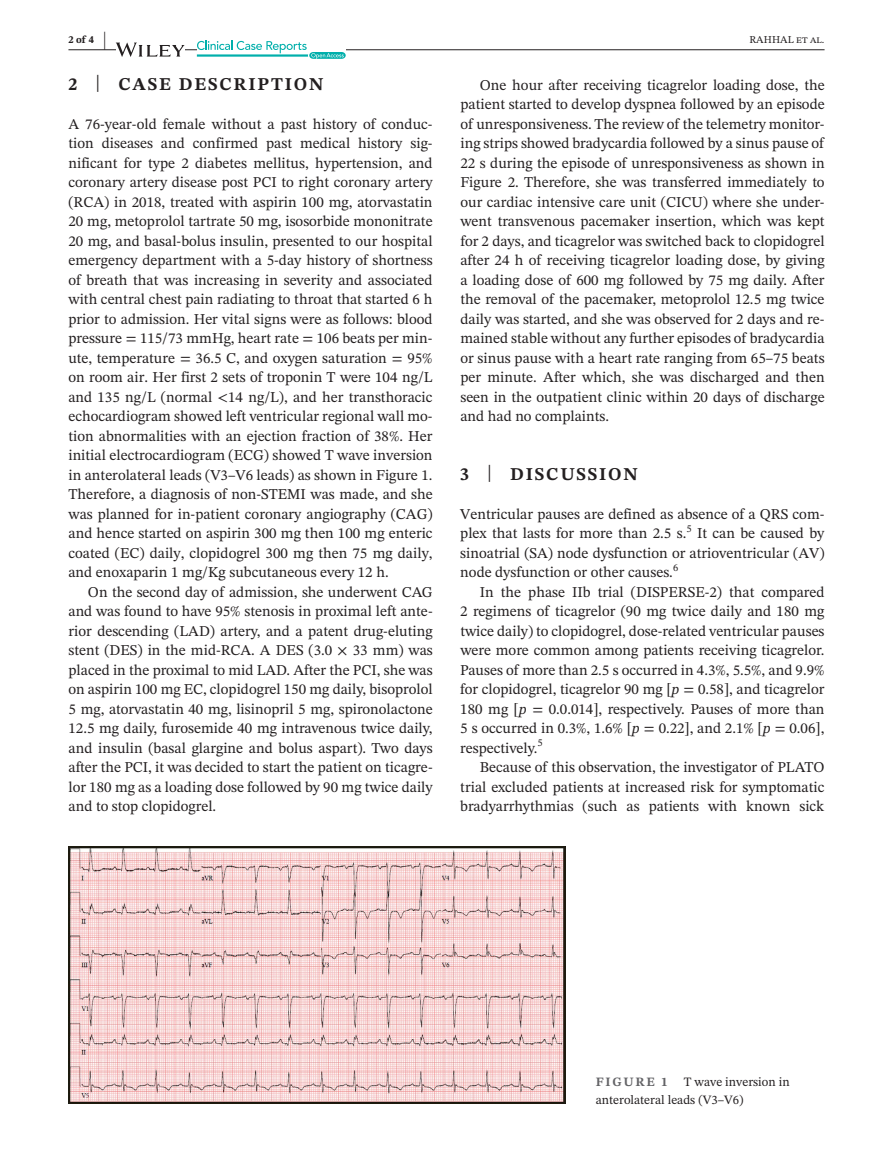
<style>
.page{position:relative;width:893px;height:1174px;background:#fff}
.page>*{position:absolute;margin:0;border:0;box-sizing:border-box;transform-origin:0 0}
.t1{font:700 18px "STIX Two Text";letter-spacing:.1em;color:#231f20}
.t2{font:15px/19.5px "STIX Two Text";color:#231f20;text-align:justify}
.t3{font:12.75px/18px "STIX Two Text";color:#231f20}
.t4{font:700 12.75px "STIX Two Text";letter-spacing:.14em;color:#636366}
.t5{font:10.5px "STIX Two Text";color:#231f20}
.t6{font:700 10.5px "STIX Two Text";color:#231f20}
.s1{font-size:21px}
.s2{font-weight:400;font-size:23.7px}
.s3{font-style:italic}
</style>
<div class="page">
<hr style="left:68px;top:49px;width:756px;height:1px;background:#231f20">
<svg style="left:116px;top:43px;width:69px;height:14px"></svg>
<svg style="left:197px;top:41px;width:149px;height:18px"></svg>
<img style="left:68px;top:846px;width:498px;height:258px">
<p class="t6" style="left:68px;top:32px;width:39px">2 of 4 <span class="s1">|</span></p>
<p class="t5" style="left:749px;top:32px;width:77px">RAHHAL et al.</p>
<p class="t1" style="left:68px;top:71px;width:256px">2 <span class="s2">|</span> CASE DESCRIPTION</p>
<p class="t2" style="left:68px;top:114px;width:366px">A 76-year-old female without a past history of conduc&shy;tion diseases and confirmed past medical history sig&shy;nificant for type 2 diabetes mellitus, hypertension, and coronary artery disease post PCI to right coronary artery (RCA) in 2018, treated with aspirin 100 mg, atorvastatin 20 mg, metoprolol tartrate 50 mg, isosorbide mononitrate 20 mg, and basal-bolus insulin, presented to our hospital emergency department with a 5-day history of shortness of breath that was increasing in severity and associated with central chest pain radiating to throat that started 6 h prior to admission. Her vital signs were as follows: blood pressure = 115/73 mmHg, heart rate = 106 beats per min&shy;ute, temperature = 36.5 C, and oxygen saturation = 95% on room air. Her first 2 sets of troponin T were 104 ng/L and 135 ng/L (normal &lt;14 ng/L), and her transthoracic echocardiogram showed left ventricular regional wall mo&shy;tion abnormalities with an ejection fraction of 38%. Her initial electrocardiogram (ECG) showed T wave inversion in anterolateral leads (V3–V6 leads) as shown in Figure 1.<br>Therefore, a diagnosis of non-STEMI was made, and she was planned for in-patient coronary angiography (CAG) and hence started on aspirin 300 mg then 100 mg enteric coated (EC) daily, clopidogrel 300 mg then 75 mg daily, and enoxaparin 1 mg/Kg subcutaneous every 12 h.</p>
<p class="t2" style="left:68px;top:582px;width:366px;text-indent:19px">On the second day of admission, she underwent CAG and was found to have 95% stenosis in proximal left ante&shy;rior descending (LAD) artery, and a patent drug-eluting stent (DES) in the mid-RCA. A DES (3.0 × 33 mm) was placed in the proximal to mid LAD. After the PCI, she was on aspirin 100 mg EC, clopidogrel 150 mg daily, bisoprolol 5 mg, atorvastatin 40 mg, lisinopril 5 mg, spironolactone 12.5 mg daily, furosemide 40 mg intravenous twice daily, and insulin (basal glargine and bolus aspart). Two days after the PCI, it was decided to start the patient on ticagre&shy;lor 180 mg as a loading dose followed by 90 mg twice daily and to stop clopidogrel.</p>
<p class="t2" style="left:460px;top:75px;width:366px;text-indent:20px">One hour after receiving ticagrelor loading dose, the patient started to develop dyspnea followed by an episode of unresponsiveness. The review of the telemetry monitor&shy;ing strips showed bradycardia followed by a sinus pause of 22 s during the episode of unresponsiveness as shown in Figure 2. Therefore, she was transferred immediately to our cardiac intensive care unit (CICU) where she under&shy;went transvenous pacemaker insertion, which was kept for 2 days, and ticagrelor was switched back to clopidogrel after 24 h of receiving ticagrelor loading dose, by giving a loading dose of 600 mg followed by 75 mg daily. After the removal of the pacemaker, metoprolol 12.5 mg twice daily was started, and she was observed for 2 days and re&shy;mained stable without any further episodes of bradycardia or sinus pause with a heart rate ranging from 65–75 beats per minute. After which, she was discharged and then seen in the outpatient clinic within 20 days of discharge and had no complaints.</p>
<p class="t1" style="left:460px;top:461px;width:179px">3 <span class="s2">|</span> DISCUSSION</p>
<p class="t2" style="left:460px;top:504px;width:366px">Ventricular pauses are defined as absence of a QRS com&shy;plex that lasts for more than 2.5 s.</p>
<p class="t5" style="left:687px;top:520px;width:7px">5</p>
<p class="t2" style="left:460px;top:523px;width:366px;text-indent:237px">It can be caused by sinoatrial (SA) node dysfunction or atrioventricular (AV) node dysfunction or other causes.</p>
<p class="t5" style="left:673px;top:559px;width:7px">6</p>
<p class="t2" style="left:460px;top:582px;width:366px;text-indent:20px">In the phase IIb trial (DISPERSE-2) that compared 2 regimens of ticagrelor (90 mg twice daily and 180 mg twice daily) to clopidogrel, dose-related ventricular pauses were more common among patients receiving ticagrelor.<br>Pauses of more than 2.5 s occurred in 4.3%, 5.5%, and 9.9% for clopidogrel, ticagrelor 90 mg [<span class="s3">p</span> = 0.58], and ticagrelor 180 mg [<span class="s3">p</span> = 0.0.014], respectively. Pauses of more than 5 s occurred in 0.3%, 1.6% [<span class="s3">p</span> = 0.22], and 2.1% [<span class="s3">p</span> = 0.06], respectively.</p>
<p class="t5" style="left:538px;top:735px;width:7px">5</p>
<p class="t2" style="left:460px;top:757px;width:366px;text-indent:20px">Because of this observation, the investigator of PLATO trial excluded patients at increased risk for symptomatic bradyarrhythmias (such as patients with known sick</p>
<p class="t3" style="left:596px;top:1072px;width:195px;text-indent:88px">T wave inversion in anterolateral leads (V3–V6)</p>
<p class="t4" style="left:596px;top:1072px;width:73px">FIGURE 1</p>
</div>
